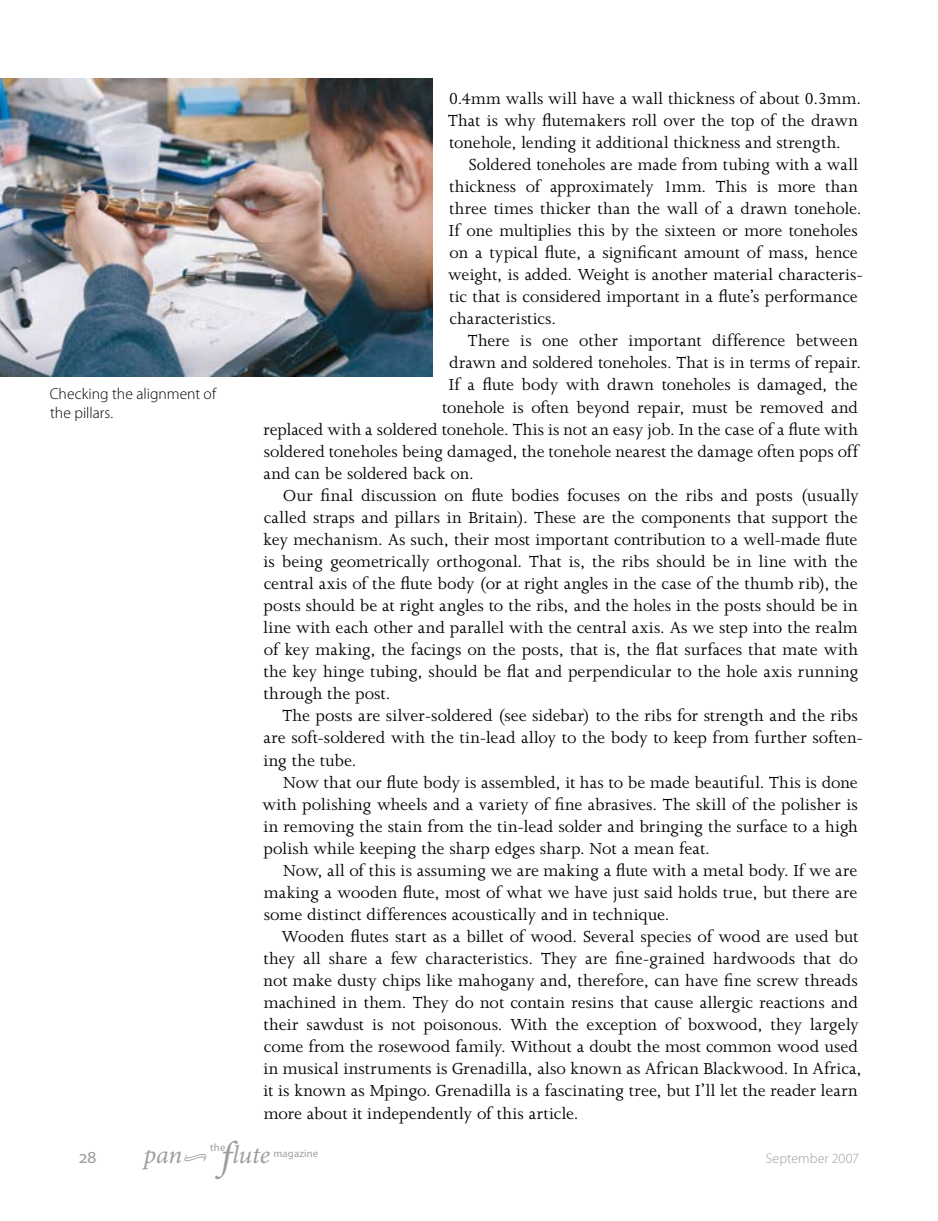
<style>
.page{position:relative;width:938px;height:1221px;background:#fff}
.page>*{position:absolute;margin:0;border:0;box-sizing:border-box;transform-origin:0 0}
.t1{font:italic 25.72px "Minion Pro";letter-spacing:-.005em;color:#9c9d9f}
.t2{font:18.38px/22.1px "Joanna MT Std";letter-spacing:.005em;color:#000}
.t3{font:18.38px "Myriad Pro";color:#9c9d9f}
.t4{font:300 15.75px/18.9px "Myriad Pro";color:#000}
.t5{font:300 14px "Myriad Pro";letter-spacing:.005em;color:#9c9d9f}
.t6{font:10.67px "Myriad Pro";letter-spacing:.015em;color:#9c9d9f}
.s1{font-size:39.9px}
.s2{font-size:15.05px}
</style>
<div class="page">
<img style="left:0;top:78px;width:432px;height:298px">
<p class="t4" style="left:50px;top:384px;width:168px">Checking the alignment of the pillars.</p>
<p class="t2" style="left:448px;top:87px;width:414px">0.4mm walls will have a wall thickness of about 0.3mm.<br>That is why flutemakers roll over the top of the drawn tonehole, lending it additional thickness and strength.</p>
<p class="t2" style="left:448px;top:153px;width:416px;text-indent:21px">Soldered toneholes are made from tubing with a wall thickness of approximately 1mm. This is more than three times thicker than the wall of a drawn tonehole.<br>If one multiplies this by the sixteen or more toneholes on a typical flute, a significant amount of mass, hence weight, is added. Weight is another material characteris&shy;tic that is considered important in a flute’s performance characteristics.</p>
<p class="t2" style="left:468px;top:330px;width:391px">There is one other important difference between</p>
<p class="t2" style="left:449px;top:352px;width:413px">drawn and soldered toneholes. That is in terms of repair.</p>
<p class="t2" style="left:449px;top:374px;width:410px">If a flute body with drawn toneholes is damaged, the</p>
<p class="t2" style="left:442px;top:396px;width:417px">tonehole is often beyond repair, must be removed and</p>
<p class="t2" style="left:263px;top:418px;width:596px">replaced with a soldered tonehole. This is not an easy job. In the case of a flute with</p>
<p class="t2" style="left:264px;top:440px;width:596px">soldered toneholes being damaged, the tonehole nearest the damage often pops off</p>
<p class="t2" style="left:263px;top:462px;width:212px">and can be soldered back on.</p>
<p class="t2" style="left:283px;top:484px;width:577px">Our final discussion on flute bodies focuses on the ribs and posts (usually</p>
<p class="t2" style="left:264px;top:506px;width:595px">called straps and pillars in Britain). These are the components that support the</p>
<p class="t2" style="left:263px;top:528px;width:595px">key mechanism. As such, their most important contribution to a well-made flute</p>
<p class="t2" style="left:263px;top:550px;width:595px">is being geometrically orthogonal. That is, the ribs should be in line with the</p>
<p class="t2" style="left:264px;top:572px;width:595px">central axis of the flute body (or at right angles in the case of the thumb rib), the</p>
<p class="t2" style="left:263px;top:594px;width:596px">posts should be at right angles to the ribs, and the holes in the posts should be in</p>
<p class="t2" style="left:263px;top:616px;width:596px">line with each other and parallel with the central axis. As we step into the realm</p>
<p class="t2" style="left:264px;top:638px;width:595px">of key making, the facings on the posts, that is, the flat surfaces that mate with</p>
<p class="t2" style="left:263px;top:661px;width:596px">the key hinge tubing, should be flat and perpendicular to the hole axis running</p>
<p class="t2" style="left:263px;top:683px;width:128px">through the post.</p>
<p class="t2" style="left:282px;top:705px;width:577px">The posts are silver-soldered (see sidebar) to the ribs for strength and the ribs</p>
<p class="t2" style="left:263px;top:727px;width:601px">are soft-soldered with the tin-lead alloy to the body to keep from further soften-</p>
<p class="t2" style="left:263px;top:749px;width:95px">ing the tube.</p>
<p class="t2" style="left:283px;top:771px;width:576px">Now that our flute body is assembled, it has to be made beautiful. This is done</p>
<p class="t2" style="left:262px;top:793px;width:597px">with polishing wheels and a variety of fine abrasives. The skill of the polisher is</p>
<p class="t2" style="left:263px;top:815px;width:596px">in removing the stain from the tin-lead solder and bringing the surface to a high</p>
<p class="t2" style="left:263px;top:837px;width:448px">polish while keeping the sharp edges sharp. Not a mean feat.</p>
<p class="t2" style="left:283px;top:859px;width:576px">Now, all of this is assuming we are making a flute with a metal body. If we are</p>
<p class="t2" style="left:264px;top:881px;width:595px">making a wooden flute, most of what we have just said holds true, but there are</p>
<p class="t2" style="left:264px;top:903px;width:407px">some distinct differences acoustically and in technique.</p>
<p class="t2" style="left:282px;top:925px;width:578px">Wooden flutes start as a billet of wood. Several species of wood are used but</p>
<p class="t2" style="left:263px;top:947px;width:596px">they all share a few characteristics. They are fine-grained hardwoods that do</p>
<p class="t2" style="left:263px;top:969px;width:596px">not make dusty chips like mahogany and, therefore, can have fine screw threads</p>
<p class="t2" style="left:264px;top:991px;width:595px">machined in them. They do not contain resins that cause allergic reactions and</p>
<p class="t2" style="left:263px;top:1013px;width:597px">their sawdust is not poisonous. With the exception of boxwood, they largely</p>
<p class="t2" style="left:264px;top:1035px;width:595px">come from the rosewood family. Without a doubt the most common wood used</p>
<p class="t2" style="left:263px;top:1057px;width:600px">in musical instruments is Grenadilla, also known as African Blackwood. In Africa,</p>
<p class="t2" style="left:263px;top:1079px;width:596px">it is known as Mpingo. Grenadilla is a fascinating tree, but I’ll let the reader learn</p>
<p class="t2" style="left:264px;top:1102px;width:316px">more about it independently of this article.</p>
<h1 class="t1" style="left:221px;top:1136px;width:51px"><span class="s1">f</span>lute</h1>
<p class="t6" style="left:210px;top:1141px;width:17px">the</p>
<p class="t3" style="left:79px;top:1145px;width:19px">28</p>
<h1 class="t1" style="left:144px;top:1136px;width:65px">pan<span class="s2">•</span></h1>
<p class="t5" style="left:766px;top:1150px;width:94px">September 2007</p>
<p class="t6" style="left:273px;top:1146px;width:46px">magazine</p>
</div>
